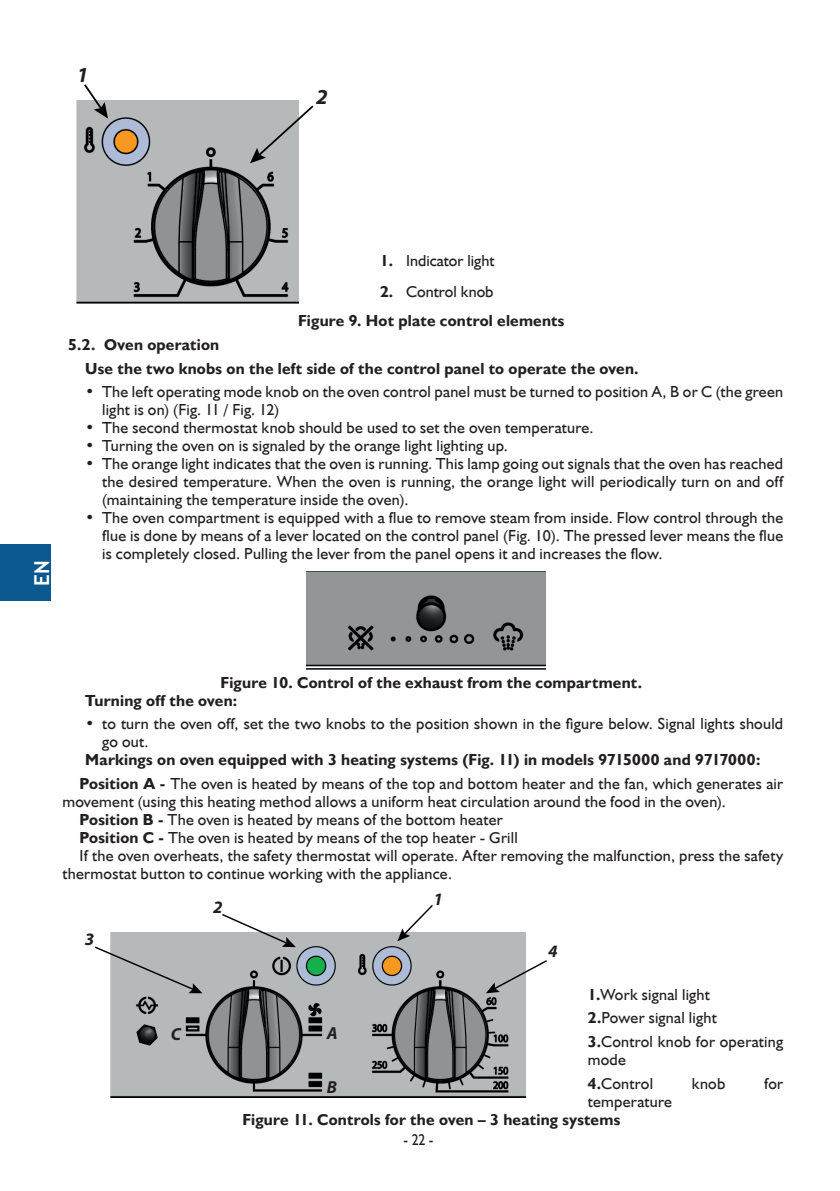
<style>
.page{position:relative;width:840px;height:1191px;background:#fff}
.page>*{position:absolute;margin:0;border:0;box-sizing:border-box;transform-origin:0 0}
.t1{font:italic 700 21.4px "Myriad Pro";color:#231f20}
.t2{font:700 20.6px "Trebuchet MS";color:#fff}
.t3{font:italic 700 17.4px "Myriad Pro";color:#231f20}
.Tekst_główny_bez_zna{font:16px/18px "Humanst 521 EU";letter-spacing:.015em;color:#231f20}
.Tekst_podstawowy_Bol{font:700 16px "Humanst 521 EU";letter-spacing:.015em;color:#231f20}
.Podpis_rysunku{font:700 16px "Humanst 521 EU";letter-spacing:.015em;color:#231f20}
.Tekst_główny_bez_zna-2{font:16px "Humanst 521 EU";letter-spacing:.015em;color:#231f20;scale:.86 1}
.s1{font-weight:700}
</style>
<div class="page">
<div style="left:0;top:544px;width:51px;height:57px;background:#0b5890"></div>
<img style="left:77px;top:101px;width:221px;height:202px">
<svg style="left:250px;top:104px;width:64px;height:59px"></svg>
<svg style="left:82px;top:84px;width:26px;height:35px"></svg>
<img style="left:306px;top:571px;width:239px;height:99px">
<img style="left:110px;top:932px;width:415px;height:166px">
<svg style="left:220px;top:914px;width:75px;height:33px"></svg>
<svg style="left:397px;top:905px;width:37px;height:36px"></svg>
<svg style="left:485px;top:958px;width:62px;height:35px"></svg>
<svg style="left:94px;top:945px;width:108px;height:48px;background:#b9bbbb"></svg>
<p class="t1" style="left:77px;top:61px;width:13px">1</p>
<p class="t1" style="left:316px;top:83px;width:13px">2</p>
<p class="t2" style="left:29px;top:585px;width:27px;rotate:-90deg">EN</p>
<p class="Tekst_główny_bez_zna" style="left:380px;top:252px;width:116px"><span class="s1">1.</span> Indicator light</p>
<p class="Tekst_główny_bez_zna" style="left:380px;top:282px;width:115px"><span class="s1">2.</span> Control knob</p>
<p class="Podpis_rysunku" style="left:298px;top:311px;width:268px">Figure 9. Hot plate control elements</p>
<p class="Tekst_podstawowy_Bol" style="left:68px;top:334px;width:153px">5.2. Oven operation</p>
<p class="Tekst_podstawowy_Bol" style="left:85px;top:358px;width:554px">Use the two knobs on the left side of the control panel to operate the oven.</p>
<p class="Tekst_główny_bez_zna" style="left:102px;top:383px;width:682px;text-indent:-17px"><span class="s1">•</span> The left operating mode knob on the oven control panel must be turned to position A, B or C (the green light is on) (Fig. 11 / Fig. 12)</p>
<p class="Tekst_główny_bez_zna" style="left:85px;top:419px;width:509px"><span class="s1">•</span> The second thermostat knob should be used to set the oven temperature.</p>
<p class="Tekst_główny_bez_zna" style="left:85px;top:437px;width:424px"><span class="s1">•</span> Turning the oven on is signaled by the orange light lighting up.</p>
<p class="Tekst_główny_bez_zna" style="left:102px;top:455px;width:682px;text-align:justify;text-indent:-17px"><span class="s1">•</span> The orange light indicates that the oven is running. This lamp going out signals that the oven has reached the desired temperature. When the oven is running, the orange light will periodically turn on and off (maintaining the temperature inside the oven).</p>
<p class="Tekst_główny_bez_zna" style="left:102px;top:509px;width:682px;text-align:justify;text-indent:-17px"><span class="s1">•</span> The oven compartment is equipped with a flue to remove steam from inside. Flow control through the flue is done by means of a lever located on the control panel (Fig. 10). The pressed lever means the flue is completely closed. Pulling the lever from the panel opens it and increases the flow.</p>
<p class="Podpis_rysunku" style="left:220px;top:672px;width:422px">Figure 10. Control of the exhaust from the compartment.</p>
<p class="Tekst_podstawowy_Bol" style="left:85px;top:690px;width:153px">Turning off the oven:</p>
<p class="Tekst_główny_bez_zna" style="left:102px;top:715px;width:682px;text-indent:-17px"><span class="s1">•</span> to turn the oven off, set the two knobs to the position shown in the figure below. Signal lights should go out.</p>
<p class="Tekst_podstawowy_Bol" style="left:85px;top:750px;width:676px">Markings on oven equipped with 3 heating systems (Fig. 11) in models 9715000 and 9717000:</p>
<p class="Tekst_główny_bez_zna" style="left:62px;top:774px;width:722px;text-indent:17px"><span class="s1">Position A -</span> The oven is heated by means of the top and bottom heater and the fan, which generates air movement (using this heating method allows a uniform heat circulation around the food in the oven).</p>
<p class="Tekst_główny_bez_zna" style="left:79px;top:810px;width:424px"><span class="s1">Position B -</span> The oven is heated by means of the bottom heater</p>
<p class="Tekst_główny_bez_zna" style="left:79px;top:828px;width:439px"><span class="s1">Position C -</span> The oven is heated by means of the top heater - Grill</p>
<p class="Tekst_główny_bez_zna" style="left:62px;top:846px;width:721px;text-indent:17px">If the oven overheats, the safety thermostat will operate. After removing the malfunction, press the safety thermostat button to continue working with the appliance.</p>
<p class="t3" style="left:85px;top:927px;width:11px">3</p>
<p class="t3" style="left:213px;top:895px;width:11px">2</p>
<p class="t3" style="left:433px;top:888px;width:11px">1</p>
<p class="t3" style="left:547px;top:939px;width:11px">4</p>
<p class="Tekst_główny_bez_zna" style="left:587px;top:985px;width:124px"><span class="s1">1.</span>Work signal light</p>
<p class="Tekst_główny_bez_zna" style="left:587px;top:1009px;width:130px"><span class="s1">2.</span>Power signal light</p>
<p class="Tekst_główny_bez_zna" style="left:587px;top:1032px;width:197px"><span class="s1">3.</span>Control knob for operating mode</p>
<p class="Tekst_główny_bez_zna" style="left:587px;top:1074px;width:67px"><span class="s1">4.</span>Control</p>
<p class="Tekst_główny_bez_zna" style="left:691px;top:1074px;width:35px">knob</p>
<p class="Tekst_główny_bez_zna" style="left:763px;top:1074px;width:21px">for</p>
<p class="Tekst_główny_bez_zna" style="left:587px;top:1092px;width:86px">temperature</p>
<p class="Podpis_rysunku" style="left:242px;top:1109px;width:379px">Figure 11. Controls for the oven – 3 heating systems</p>
<p class="t3" style="left:171px;top:1023px;width:12px">C</p>
<p class="t3" style="left:326px;top:1021px;width:12px">A</p>
<p class="t3" style="left:326px;top:1075px;width:12px">B</p>
<p class="Tekst_główny_bez_zna-2" style="left:403px;top:1129px;width:36px">- 22 -</p>
</div>
